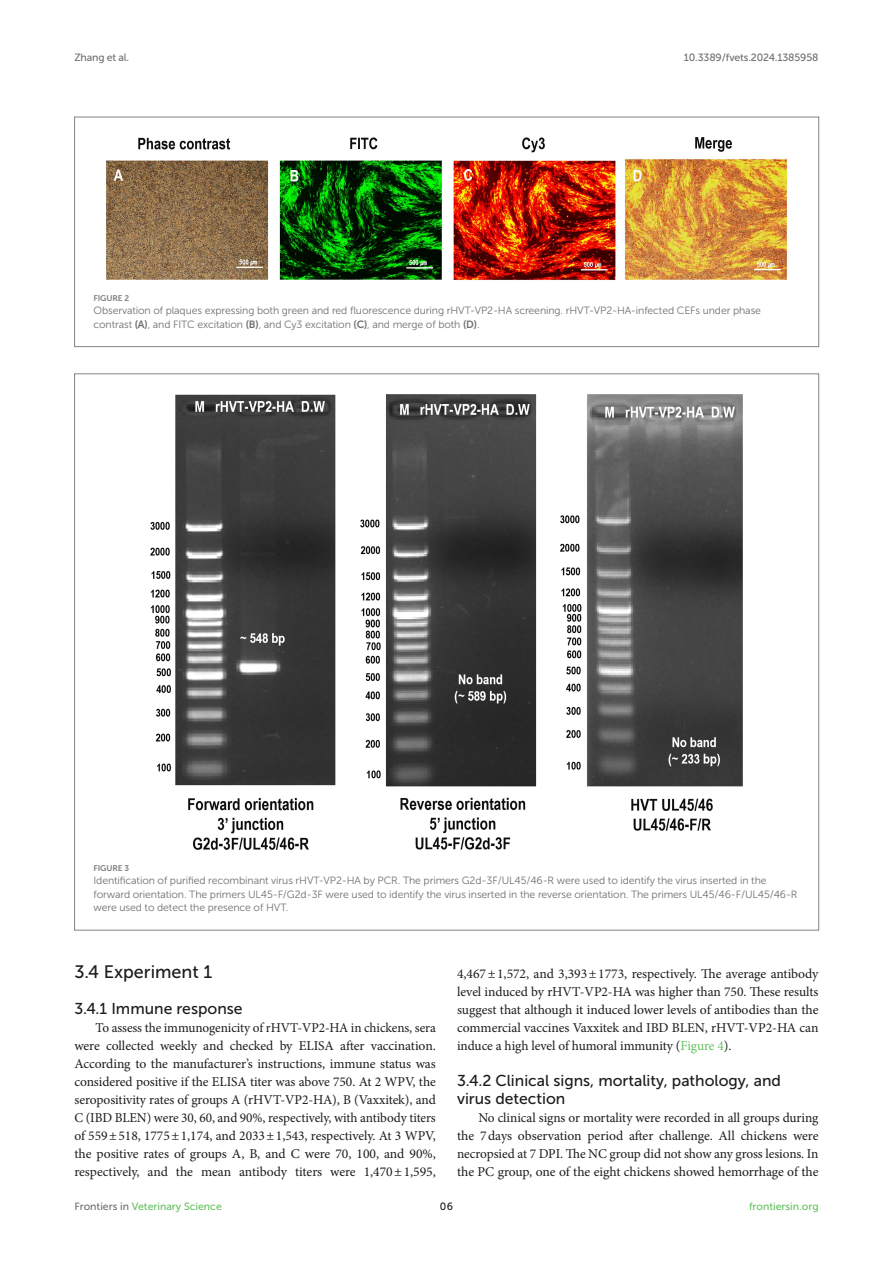
<style>
.page{position:relative;width:893px;height:1263px;background:#fff}
.page>*{position:absolute;margin:0;border:0;box-sizing:border-box;transform-origin:0 0}
.HEAD_2{font:18px "Museo Sans 500";color:#1b1c1b}
.HEAD_3{font:15.75px/18px "Museo Sans 500";color:#1b1c1b}
.HEAD_3_after_HEAD_2{font:15.75px "Museo Sans 500";color:#1b1c1b}
.TEXT_FLUSH{font:13.5px/18px "Minion Pro";letter-spacing:-.01em;color:#1b1c1b;text-align:justify}
.FIG_LEG{font:10.5px/13.5px "Museo Sans 300";letter-spacing:-.01em;color:#706f70}
.t1{font:10.5px "Museo Sans 500";color:#65c161}
.t2{font:10.5px "Museo Sans 500";letter-spacing:-.015em;color:#706f70}
.t3{font:10.5px "Museo Sans 500";color:#1b1c1b}
.FIG_HD{font:8.25px "Museo Sans 700";letter-spacing:-.01em;color:#7e7f7f}
.s1{font-family:"Museo Sans 700"}
.s2{color:#65c161}
.s3{color:#706f70}
</style>
<div class="page">
<img style="left:106px;top:137px;width:681px;height:144px">
<div style="left:74px;top:117px;width:745px;height:230px;border:1px solid #808285"></div>
<img style="left:150px;top:394px;width:593px;height:456px">
<p class="t2" style="left:74px;top:51px;width:56px">Zhang et al.</p>
<p class="t2" style="left:684px;top:51px;width:136px">10.3389/fvets.2024.1385958</p>
<p class="FIG_HD" style="left:94px;top:293px;width:37px">FIGURE 2</p>
<p class="FIG_LEG" style="left:94px;top:304px;width:669px">Observation of plaques expressing both green and red fluorescence during rHVT-VP2-HA screening. rHVT-VP2-HA-infected CEFs under phase contrast <span class="s1">(A)</span>, and FITC excitation <span class="s1">(B)</span>, and Cy3 excitation <span class="s1">(C)</span>, and merge of both <span class="s1">(D)</span>.</p>
<p class="FIG_HD" style="left:94px;top:863px;width:37px">FIGURE 3</p>
<p class="FIG_LEG" style="left:94px;top:874px;width:705px">Identification of purified recombinant virus rHVT-VP2-HA by PCR. The primers G2d-3F/UL45/46-R were used to identify the virus inserted in the forward orientation. The primers UL45-F/G2d-3F were used to identify the virus inserted in the reverse orientation. The primers UL45/46-F/UL45/46-R were used to detect the presence of HVT.</p>
<p class="HEAD_2" style="left:74px;top:962px;width:139px">3.4 Experiment 1</p>
<p class="HEAD_3_after_HEAD_2" style="left:74px;top:1000px;width:170px">3.4.1 Immune response</p>
<p class="TEXT_FLUSH" style="left:74px;top:1019px;width:363px;text-indent:21px">To assess the immunogenicity of rHVT-VP2-HA in chickens, sera were collected weekly and checked by ELISA after vaccination.<br>According to the manufacturer’s instructions, immune status was considered positive if the ELISA titer was above 750. At 2 WPV, the seropositivity rates of groups A (rHVT-VP2-HA), B (Vaxxitek), and C (IBD BLEN) were 30, 60, and 90%, respectively, with antibody titers of 559±518, 1775±1,174, and 2033±1,543, respectively. At 3 WPV, the positive rates of groups A, B, and C were 70, 100, and 90%, respectively, and the mean antibody titers were 1,470±1,595,</p>
<p class="TEXT_FLUSH" style="left:457px;top:965px;width:363px">4,467±1,572, and 3,393±1773, respectively. The average antibody level induced by rHVT-VP2-HA was higher than 750. These results suggest that although it induced lower levels of antibodies than the commercial vaccines Vaxxitek and IBD BLEN, rHVT-VP2-HA can induce a high level of humoral immunity (<span class="s2">Figure 4</span>).</p>
<p class="HEAD_3" style="left:457px;top:1072px;width:325px">3.4.2 Clinical signs, mortality, pathology, and virus detection</p>
<p class="TEXT_FLUSH" style="left:457px;top:1109px;width:363px;text-indent:21px">No clinical signs or mortality were recorded in all groups during the 7days observation period after challenge. All chickens were necropsied at 7 DPI. The NC group did not show any gross lesions. In the PC group, one of the eight chickens showed hemorrhage of the</p>
<p class="t1" style="left:74px;top:1200px;width:149px"><span class="s3">Frontiers in</span> Veterinary Science</p>
<p class="t3" style="left:440px;top:1200px;width:15px">06</p>
<p class="t1" style="left:749px;top:1200px;width:71px">frontiersin.org</p>
</div>
